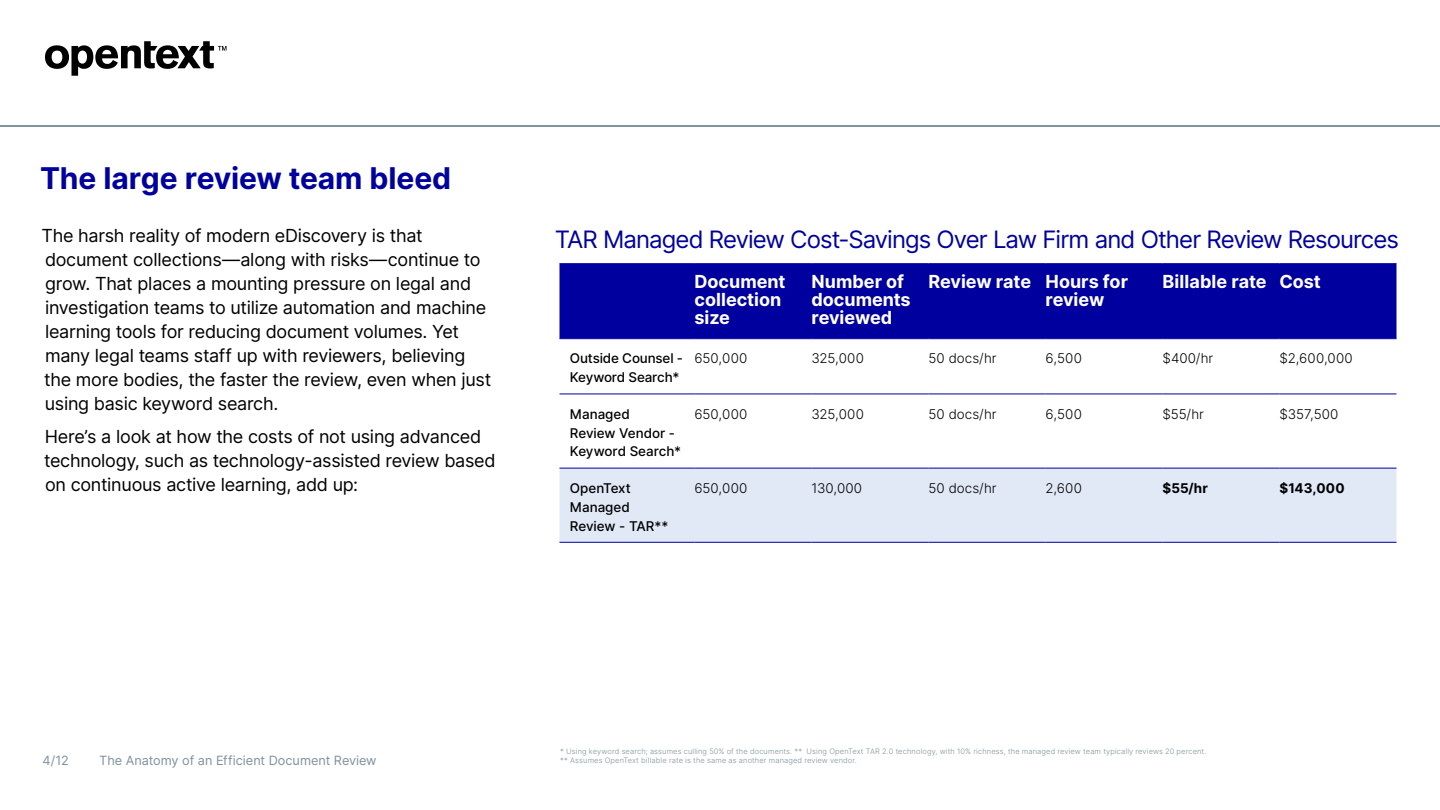
<style>
.page{position:relative;width:1440px;height:810px;background:#fff}
.page>*{position:absolute;margin:0;border:0;box-sizing:border-box;transform-origin:0 0}
.t1{font:700 30px "Inter";letter-spacing:-.005em;color:#00009f}
.Body_Callout_-_Color{font:24px "Inter";letter-spacing:-.04em;color:#00009f}
.Body{font:18px/24px "Inter";letter-spacing:-.015em;color:#000}
.Table_H1{font:700 18px/18px "Inter";color:#fff}
.Table_Body{font:300 13.42px "Inter";letter-spacing:.005em;color:#000}
.Table_H2{font:500 13.42px/19px "Inter";letter-spacing:-.005em;color:#000}
.Table_Body-2{font:700 13.42px "Inter";letter-spacing:.01em;color:#000}
.t2{font:12.75px "Inter";letter-spacing:-.005em;color:#7e929f}
.Footnote{font:300 7.5px/8.2px "Inter";letter-spacing:.015em;color:#7e929f}
</style>
<div class="page">
<svg style="left:45px;top:41px;width:181px;height:35px"></svg>
<hr style="left:0;top:125px;width:1440px;height:2px;background:#7e929f">
<div style="left:560px;top:264px;width:836px;height:74px;background:#00009f"></div>
<svg style="left:560px;top:339px;width:836px;height:55px"></svg>
<div style="left:560px;top:469px;width:836px;height:73px;background:#e1e8f6"></div>
<hr style="left:560px;top:263px;width:134px;height:1px;background:#00009f">
<hr style="left:560px;top:338px;width:134px;height:1px;background:#00009f">
<hr style="left:694px;top:263px;width:118px;height:1px;background:#00009f">
<hr style="left:812px;top:263px;width:116px;height:1px;background:#00009f">
<hr style="left:928px;top:263px;width:118px;height:1px;background:#00009f">
<hr style="left:1046px;top:263px;width:116px;height:1px;background:#00009f">
<hr style="left:1162px;top:263px;width:118px;height:1px;background:#00009f">
<hr style="left:1280px;top:263px;width:116px;height:1px;background:#00009f">
<hr style="left:694px;top:338px;width:118px;height:1px;background:#00009f">
<hr style="left:812px;top:338px;width:116px;height:1px;background:#00009f">
<hr style="left:928px;top:338px;width:118px;height:1px;background:#00009f">
<hr style="left:1046px;top:338px;width:116px;height:1px;background:#00009f">
<hr style="left:1162px;top:338px;width:118px;height:1px;background:#00009f">
<hr style="left:1280px;top:338px;width:116px;height:1px;background:#00009f">
<hr style="left:560px;top:394px;width:134px;height:1px;background:#00009f">
<hr style="left:694px;top:394px;width:118px;height:1px;background:#00009f">
<hr style="left:812px;top:394px;width:116px;height:1px;background:#00009f">
<hr style="left:928px;top:394px;width:118px;height:1px;background:#00009f">
<hr style="left:1046px;top:394px;width:116px;height:1px;background:#00009f">
<hr style="left:1162px;top:394px;width:118px;height:1px;background:#00009f">
<hr style="left:1280px;top:394px;width:116px;height:1px;background:#00009f">
<hr style="left:560px;top:468px;width:134px;height:1px;background:#00009f">
<hr style="left:560px;top:542px;width:134px;height:1px;background:#00009f">
<hr style="left:694px;top:468px;width:118px;height:1px;background:#00009f">
<hr style="left:812px;top:468px;width:116px;height:1px;background:#00009f">
<hr style="left:928px;top:468px;width:118px;height:1px;background:#00009f">
<hr style="left:1046px;top:468px;width:116px;height:1px;background:#00009f">
<hr style="left:1162px;top:468px;width:118px;height:1px;background:#00009f">
<hr style="left:1280px;top:468px;width:116px;height:1px;background:#00009f">
<hr style="left:694px;top:542px;width:118px;height:1px;background:#00009f">
<hr style="left:812px;top:542px;width:116px;height:1px;background:#00009f">
<hr style="left:928px;top:542px;width:118px;height:1px;background:#00009f">
<hr style="left:1046px;top:542px;width:116px;height:1px;background:#00009f">
<hr style="left:1162px;top:542px;width:118px;height:1px;background:#00009f">
<hr style="left:1280px;top:542px;width:116px;height:1px;background:#00009f">
<h3 class="t1" style="left:40px;top:156px;width:412px">The large review team bleed</h3>
<p class="Body" style="left:42px;top:224px;width:451px">The harsh reality of modern eDiscovery is that document collections—along with risks—continue to grow. That places a mounting pressure on legal and investigation teams to utilize automation and machine learning tools for reducing document volumes. Yet many legal teams staff up with reviewers, believing the more bodies, the faster the review, even when just using basic keyword search.</p>
<p class="Body" style="left:44px;top:425px;width:453px">Here’s a look at how the costs of not using advanced technology, such as technology-assisted review based on continuous active learning, add up:</p>
<p class="Body_Callout_-_Color" style="left:555px;top:222px;width:846px">TAR Managed Review Cost-Savings Over Law Firm and Other Review Resources</p>
<p class="Table_H1" style="left:694px;top:272px;width:93px">Document collection size</p>
<p class="Table_H1" style="left:812px;top:272px;width:101px">Number of documents reviewed</p>
<p class="Table_H1" style="left:928px;top:272px;width:104px">Review rate</p>
<p class="Table_H1" style="left:1046px;top:272px;width:84px">Hours for review</p>
<p class="Table_H1" style="left:1162px;top:272px;width:106px">Billable rate</p>
<p class="Table_H1" style="left:1280px;top:272px;width:43px">Cost</p>
<p class="Table_H2" style="left:570px;top:349px;width:115px">Outside Counsel -<br>Keyword Search*</p>
<p class="Table_Body" style="left:694px;top:349px;width:54px">650,000</p>
<p class="Table_Body" style="left:812px;top:349px;width:54px">325,000</p>
<p class="Table_Body" style="left:928px;top:349px;width:70px">50 docs/hr</p>
<p class="Table_Body" style="left:1046px;top:349px;width:38px">6,500</p>
<p class="Table_Body" style="left:1162px;top:349px;width:52px">$400/hr</p>
<p class="Table_Body" style="left:1280px;top:349px;width:75px">$2,600,000</p>
<p class="Table_H2" style="left:570px;top:404px;width:113px">Managed<br>Review Vendor -<br>Keyword Search*</p>
<p class="Table_Body" style="left:694px;top:404px;width:54px">650,000</p>
<p class="Table_Body" style="left:812px;top:404px;width:54px">325,000</p>
<p class="Table_Body" style="left:928px;top:404px;width:70px">50 docs/hr</p>
<p class="Table_Body" style="left:1046px;top:404px;width:38px">6,500</p>
<p class="Table_Body" style="left:1162px;top:404px;width:43px">$55/hr</p>
<p class="Table_Body" style="left:1280px;top:404px;width:61px">$357,500</p>
<p class="Table_H2" style="left:570px;top:478px;width:100px">OpenText<br>Managed<br>Review - TAR**</p>
<p class="Table_Body" style="left:694px;top:478px;width:54px">650,000</p>
<p class="Table_Body" style="left:812px;top:478px;width:52px">130,000</p>
<p class="Table_Body" style="left:928px;top:478px;width:70px">50 docs/hr</p>
<p class="Table_Body" style="left:1046px;top:478px;width:38px">2,600</p>
<p class="Table_Body-2" style="left:1162px;top:478px;width:47px">$55/hr</p>
<p class="Table_Body-2" style="left:1280px;top:478px;width:67px">$143,000</p>
<p class="t2" style="left:43px;top:751px;width:28px">4/12</p>
<p class="t2" style="left:99px;top:751px;width:279px">The Anatomy of an Efficient Document Review</p>
<p class="Footnote" style="left:560px;top:747px;width:648px">* Using keyword search; assumes culling 50% of the documents. ** Using OpenText TAR 2.0 technology, with 10% richness, the managed review team typically reviews 20 percent. ** Assumes OpenText billable rate is the same as another managed review vendor.</p>
</div>
